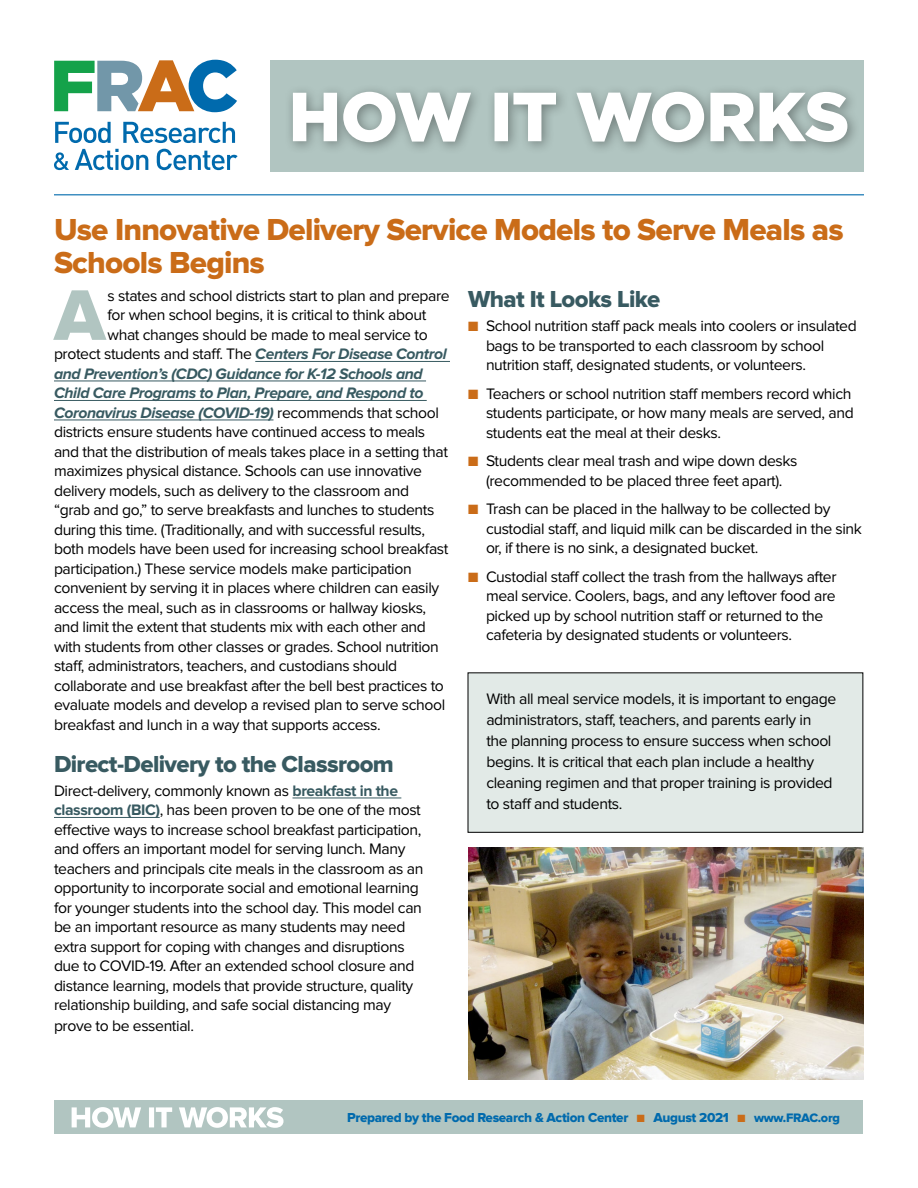
<style>
.page{position:relative;width:918px;height:1188px;background:#fff}
.page>*{position:absolute;margin:0;border:0;box-sizing:border-box;transform-origin:0 0}
.t1{font:74.25px "Proxima Nova Extrabld";color:#b1c5c1}
.t2{font:31.5px/33px "Proxima Nova Extrabld";letter-spacing:-.025em;color:#ca6c18}
.t3{font:24px "Proxima Nova Extrabld";letter-spacing:-.025em;color:#385a61}
.t4{font:15.75px/19.5px "Proxima Nova";letter-spacing:-.025em;color:#000}
.t5{font:italic 700 15.75px "Proxima Nova";letter-spacing:-.025em;color:#385a61}
.t6{font:13.5px "Proxima Nova Extrabld";letter-spacing:-.025em;color:#006aad}
.s1{color:#ca6c18}
.s2{font-weight:700;font-style:italic;color:#385a61}
.s3{font-weight:400;font-style:normal;color:#000}
.s4{font-weight:700;color:#385a61}
.s5{font-size:12.75px}
</style>
<div class="page">
<div style="left:55px;top:1101px;width:808px;height:33px;background:#b1c5c1"></div>
<div style="left:271px;top:61px;width:593px;height:111px;background:#b1c5c1"></div>
<svg style="left:54px;top:60px;width:183px;height:52px"></svg>
<svg style="left:55px;top:122px;width:56px;height:21px"></svg>
<svg style="left:123px;top:122px;width:112px;height:21px"></svg>
<svg style="left:54px;top:152px;width:15px;height:18px"></svg>
<svg style="left:75px;top:149px;width:73px;height:21px"></svg>
<svg style="left:157px;top:149px;width:81px;height:21px"></svg>
<hr style="left:255px;top:361px;width:195px;height:1px;background:#385a61">
<hr style="left:54px;top:381px;width:372px;height:1px;background:#385a61">
<hr style="left:54px;top:400px;width:373px;height:1px;background:#385a61">
<hr style="left:54px;top:420px;width:220px;height:1px;background:#385a61">
<hr style="left:292px;top:798px;width:109px;height:1px;background:#385a61">
<hr style="left:54px;top:817px;width:106px;height:1px;background:#385a61">
<hr style="left:54px;top:194px;width:810px;height:1px;background:#006aad">
<svg style="left:72px;top:1107px;width:212px;height:21px"></svg>
<div style="left:284px;top:83px;width:577px;height:72px;background:#000;opacity:.35"></div>
<svg style="left:293px;top:92px;width:554px;height:50px"></svg>
<img style="left:468px;top:847px;width:396px;height:233px">
<div style="left:468px;top:673px;width:395px;height:159px;background:#e2eae7"></div>
<div style="left:468px;top:672px;width:395px;height:161px;border:1px solid #000"></div>
<h2 class="t2" style="left:54px;top:214px;width:791px">Use Innovative Delivery Service Models to Serve Meals as<br>Schools Begins</h2>
<h1 class="t1" style="left:54px;top:281px;width:53px">A</h1>
<p class="t4" style="left:108px;top:287px;width:344px">s states and school districts start to plan and prepare</p>
<h3 class="t3" style="left:468px;top:288px;width:194px">What It Looks Like</h3>
<p class="t4" style="left:486px;top:317px;width:372px;text-indent:-18px"><span class="s1">■</span> School nutrition staff pack meals into coolers or insulated bags to be transported to each classroom by school nutrition staff, designated students, or volunteers.</p>
<p class="t4" style="left:486px;top:385px;width:369px;text-indent:-18px"><span class="s1">■</span> Teachers or school nutrition staff members record which students participate, or how many meals are served, and students eat the meal at their desks.</p>
<p class="t4" style="left:468px;top:452px;width:331px;text-align:center"><span class="s1">■</span> Students clear meal trash and wipe down desks (recommended to be placed three feet apart).</p>
<p class="t4" style="left:486px;top:500px;width:378px;text-indent:-18px"><span class="s1">■</span> Trash can be placed in the hallway to be collected by custodial staff, and liquid milk can be discarded in the sink or, if there is no sink, a designated bucket.</p>
<p class="t4" style="left:486px;top:568px;width:352px;text-indent:-18px"><span class="s1">■</span> Custodial staff collect the trash from the hallways after meal service. Coolers, bags, and any leftover food are picked up by school nutrition staff or returned to the cafeteria by designated students or volunteers.</p>
<p class="t4" style="left:108px;top:306px;width:320px">for when school begins, it is critical to think about</p>
<p class="t4" style="left:108px;top:326px;width:322px">what changes should be made to meal service to</p>
<p class="t4" style="left:54px;top:345px;width:394px">protect students and staff. The <span class="s2">Centers For Disease Control</span></p>
<p class="t5" style="left:54px;top:366px;width:370px">and Prevention’s (CDC) Guidance for K-12 Schools and</p>
<p class="t5" style="left:54px;top:386px;width:371px">Child Care Programs to Plan, Prepare, and Respond to</p>
<p class="t5" style="left:54px;top:405px;width:387px">Coronavirus Disease (COVID-19) <span class="s3">recommends that school</span></p>
<p class="t4" style="left:54px;top:423px;width:373px">districts ensure students have continued access to meals</p>
<p class="t4" style="left:54px;top:443px;width:396px">and that the distribution of meals takes place in a setting that</p>
<p class="t4" style="left:54px;top:462px;width:370px">maximizes physical distance. Schools can use innovative</p>
<p class="t4" style="left:54px;top:482px;width:357px">delivery models, such as delivery to the classroom and</p>
<p class="t4" style="left:54px;top:501px;width:382px">“grab and go,” to serve breakfasts and lunches to students</p>
<p class="t4" style="left:54px;top:521px;width:373px">during this time. (Traditionally, and with successful results,</p>
<p class="t4" style="left:54px;top:540px;width:396px">both models have been used for increasing school breakfast</p>
<p class="t4" style="left:54px;top:560px;width:359px">participation.) These service models make participation</p>
<p class="t4" style="left:54px;top:579px;width:387px">convenient by serving it in places where children can easily</p>
<p class="t4" style="left:54px;top:599px;width:374px">access the meal, such as in classrooms or hallway kiosks,</p>
<p class="t4" style="left:54px;top:618px;width:373px">and limit the extent that students mix with each other and</p>
<p class="t4" style="left:54px;top:638px;width:386px">with students from other classes or grades. School nutrition</p>
<p class="t4" style="left:54px;top:657px;width:345px">staff, administrators, teachers, and custodians should</p>
<p class="t4" style="left:54px;top:677px;width:391px">collaborate and use breakfast after the bell best practices to</p>
<p class="t4" style="left:54px;top:696px;width:393px">evaluate models and develop a revised plan to serve school</p>
<p class="t4" style="left:54px;top:716px;width:328px">breakfast and lunch in a way that supports access.</p>
<h3 class="t3" style="left:54px;top:753px;width:341px">Direct-Delivery to the Classroom</h3>
<p class="t4" style="left:54px;top:782px;width:371px">Direct-delivery, commonly known as <span class="s4">breakfast in the classroom (BIC)</span>, has been proven to be one of the most effective ways to increase school breakfast participation, and offers an important model for serving lunch. Many teachers and principals cite meals in the classroom as an opportunity to incorporate social and emotional learning for younger students into the school day. This model can be an important resource as many students may need extra support for coping with changes and disruptions due to COVID-19. After an extended school closure and distance learning, models that provide structure, quality relationship building, and safe social distancing may</p>
<p class="t4" style="left:54px;top:1017px;width:142px">prove to be essential.</p>
<p class="t4" style="left:486px;top:689px;width:351px;line-height:21px">With all meal service models, it is important to engage administrators, staff, teachers, and parents early in the planning process to ensure success when school begins. It is critical that each plan include a healthy cleaning regimen and that proper training is provided to staff and students.</p>
<p class="t6" style="left:347px;top:1111px;width:494px">Prepared by the Food Research &amp; Action Center <span class="s1">■</span> August 2021 <span class="s1">■</span> <span class="s5">www.FRAC.org</span></p>
</div>
